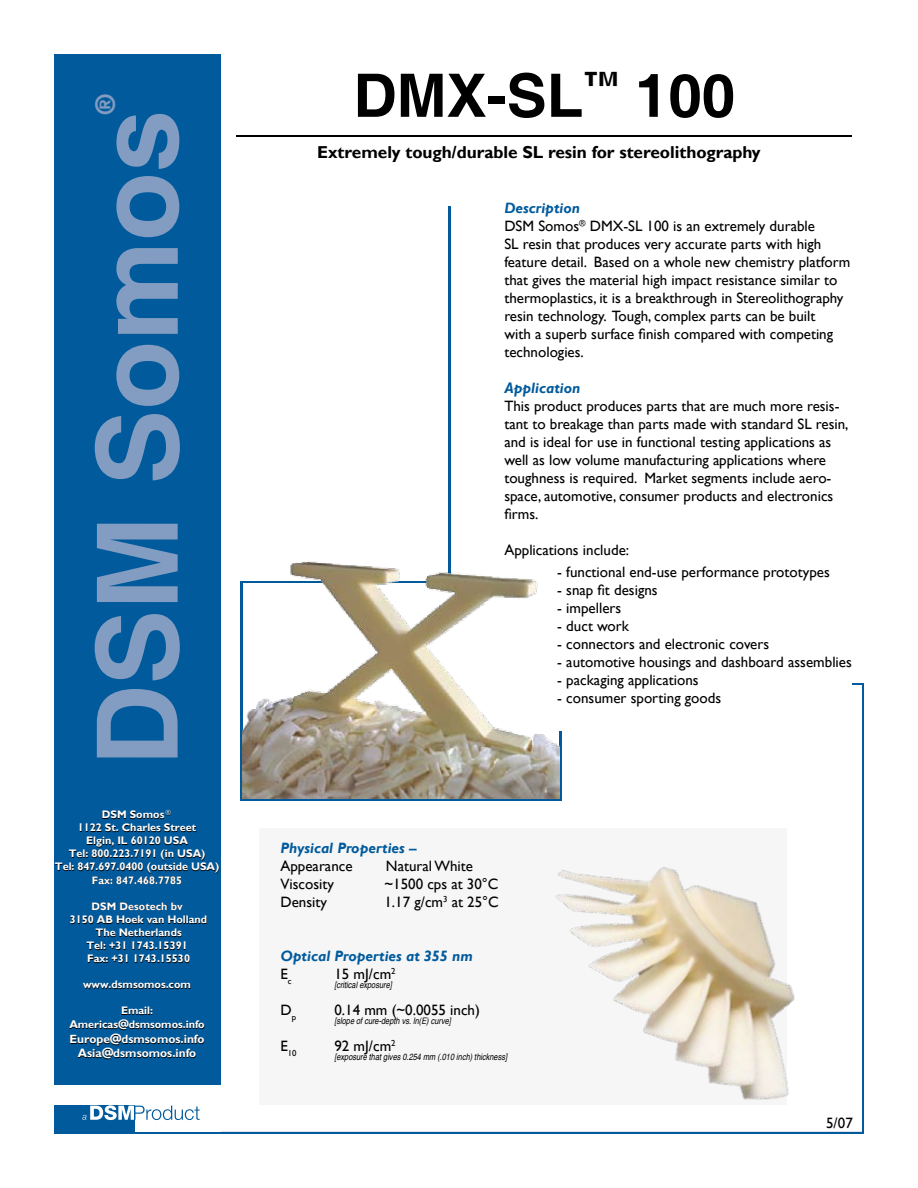
<style>
.page{position:relative;width:918px;height:1188px;background:#fff}
.page>*{position:absolute;margin:0;border:0;box-sizing:border-box;transform-origin:0 0}
.t1{font:700 112.5px "Helvetica";color:#829dc1}
.t2{font:700 60px "Helvetica";color:#000}
.t3{font:700 26.25px "Helvetica";color:#819bc1}
.t4{font:700 17.25px "Gill Sans";color:#000}
.t5{font:15px/18px "Gill Sans";color:#000}
.t6{font:italic 700 15px/18px "Gill Sans";color:#005a9c}
.t7{font:700 11.85px/14.2px "Gill Sans";color:#fff;text-align:center}
.t8{font:700 10.95px/13px "Gill Sans";color:#fff;text-align:center}
.t9{font:italic condensed 9px "Helvetica";color:#000}
.t10{font:8.7px "Gill Sans";color:#000}
.s1{font-weight:700;font-style:italic;color:#005a9c}
.s2{font-weight:400;font-style:normal;color:#000}
</style>
<div class="page">
<hr style="left:240px;top:581px;width:210px;height:2px;background:#005a9c">
<hr style="left:448px;top:207px;width:2px;height:376px;background:#005a9c">
<hr style="left:240px;top:799px;width:322px;height:2px;background:#005a9c">
<hr style="left:524px;top:683px;width:340px;height:2px;background:#005a9c">
<div style="left:259px;top:828px;width:528px;height:276px;background:#f6f6f6"></div>
<hr style="left:237px;top:136px;width:615px;height:1px;background:#000">
<img style="left:453px;top:731px;width:409px;height:401px">
<div style="left:504px;top:203px;width:348px;height:528px;background:#fff"></div>
<hr style="left:240px;top:583px;width:2px;height:218px;background:#005a9c">
<hr style="left:862px;top:683px;width:2px;height:451px;background:#005a9c">
<div style="left:54px;top:54px;width:167px;height:1030px;background:#005a9c"></div>
<hr style="left:134px;top:1132px;width:730px;height:2px;background:#005a9c">
<div style="left:54px;top:1106px;width:80px;height:28px;background:#005a9c"></div>
<svg style="left:82px;top:1105px;width:118px;height:15px"></svg>
<img style="left:242px;top:551px;width:318px;height:248px">
<h3 class="t3" style="left:89px;top:114px;width:21px;rotate:-90deg">®</h3>
<h1 class="t1" style="left:69px;top:766px;width:658px;rotate:-90deg">DSM Somos</h1>
<p class="t8" style="left:55px;top:808px;width:166px">DSM Somos®<br>1122 St. Charles Street<br>Elgin, IL 60120 USA<br>Tel: 800.223.7191 (in USA)<br>Tel: 847.697.0400 (outside USA)<br>Fax: 847.468.7785</p>
<p class="t8" style="left:70px;top:900px;width:139px">DSM Desotech bv<br>3150 AB Hoek van Holland<br>The Netherlands<br>Tel: +31 1743.15391<br>Fax: +31 1743.15530</p>
<p class="t8" style="left:83px;top:978px;width:109px">www.dsmsomos.com</p>
<p class="t8" style="left:69px;top:1003px;width:137px;line-height:14.2px">Email:<br>Americas@dsmsomos.info</p>
<p class="t7" style="left:70px;top:1032px;width:136px">Europe@dsmsomos.info<br>Asia@dsmsomos.info</p>
<h2 class="t2" style="left:353px;top:59px;width:383px">DMX-SL<sup>™</sup> 100</h2>
<p class="t4" style="left:317px;top:142px;width:445px">Extremely tough/durable SL resin for stereolithography</p>
<p class="t5" style="left:504px;top:199px;width:347px"><span class="s1">Description<br></span>DSM Somos<sup>®</sup> DMX-SL 100 is an extremely durable<br>SL resin that produces very accurate parts with high feature detail. Based on a whole new chemistry platform that gives the material high impact resistance similar to thermoplastics, it is a breakthrough in Stereolithography resin technology. Tough, complex parts can be built<br>with a superb surface finish compared with competing technologies.</p>
<p class="t6" style="left:504px;top:379px;width:78px">Application</p>
<p class="t5" style="left:504px;top:397px;width:346px">This product produces parts that are much more resis&shy;tant to breakage than parts made with standard SL resin, and is ideal for use in functional testing applications as well as low volume manufacturing applications where toughness is required. Market segments include aero&shy;space, automotive, consumer products and electronics firms.</p>
<p class="t5" style="left:504px;top:541px;width:126px">Applications include:</p>
<p class="t5" style="left:557px;top:564px;width:274px">- functional end-use performance prototypes</p>
<p class="t5" style="left:557px;top:582px;width:102px">- snap fit designs</p>
<p class="t5" style="left:557px;top:600px;width:66px">- impellers</p>
<p class="t5" style="left:557px;top:618px;width:73px">- duct work</p>
<p class="t5" style="left:557px;top:636px;width:213px">- connectors and electronic covers</p>
<p class="t5" style="left:557px;top:654px;width:296px">- automotive housings and dashboard assemblies</p>
<p class="t5" style="left:557px;top:672px;width:143px">- packaging applications</p>
<p class="t5" style="left:557px;top:690px;width:165px">- consumer sporting goods</p>
<p class="t6" style="left:280px;top:839px;width:138px">Physical Properties –</p>
<p class="t5" style="left:280px;top:857px;width:74px">Appearance</p>
<p class="t5" style="left:386px;top:857px;width:89px">Natural White</p>
<p class="t5" style="left:280px;top:875px;width:55px">Viscosity</p>
<p class="t5" style="left:384px;top:875px;width:116px">~1500 cps at 30°C</p>
<p class="t5" style="left:280px;top:893px;width:48px">Density</p>
<p class="t5" style="left:384px;top:893px;width:116px">1.17 g/cm<sup>3</sup> at 25°C</p>
<p class="t6" style="left:280px;top:947px;width:194px">Optical Properties at 355 nm<br><span class="s2">E</span><sub>c</sub></p>
<p class="t5" style="left:334px;top:965px;width:63px">15 mJ/cm<sup>2</sup></p>
<p class="t9" style="left:334px;top:980px;width:59px">[critical exposure]</p>
<p class="t5" style="left:280px;top:1001px;width:17px">D<sub>p</sub></p>
<p class="t5" style="left:334px;top:1001px;width:147px">0.14 mm (~0.0055 inch)</p>
<p class="t9" style="left:334px;top:1016px;width:118px">[slope of cure-depth vs. ln(E) curve]</p>
<p class="t10" style="left:280px;top:1048px;width:18px"><sup>E</sup>10</p>
<p class="t5" style="left:334px;top:1037px;width:63px">92 mJ/cm<sup>2</sup></p>
<p class="t9" style="left:334px;top:1052px;width:174px">[exposure that gives 0.254 mm (.010 inch) thickness]</p>
<p class="t5" style="left:826px;top:1115px;width:28px">5/07</p>
</div>
